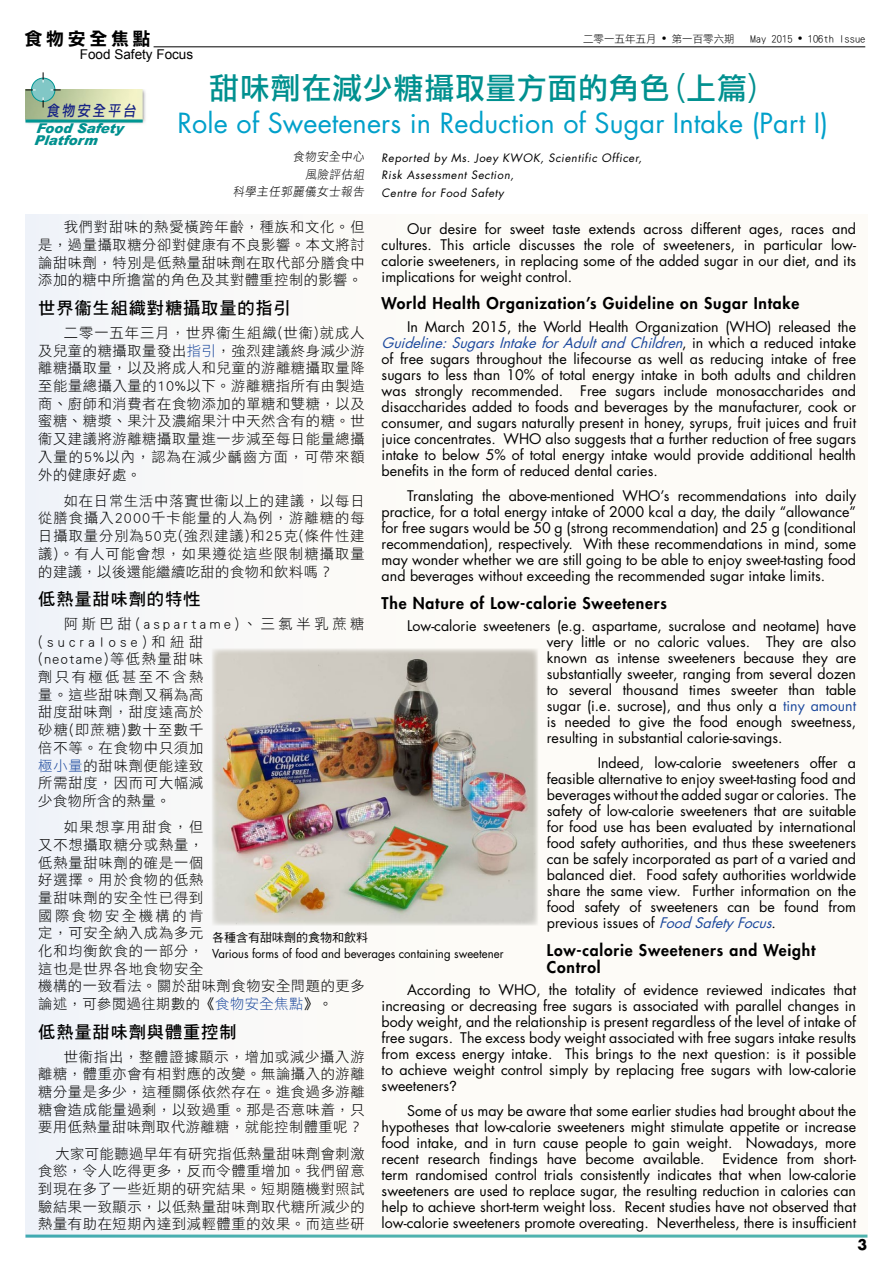
<style>
.page{position:relative;width:893px;height:1263px;background:#fff}
.page>*{position:absolute;margin:0;border:0;box-sizing:border-box;transform-origin:0 0}
.t1{font:30px "DF Li Hei Md WIN BF";letter-spacing:.025em;color:#00908f}
.t2{font:27px "Futura";letter-spacing:.005em;color:#00a0ca}
.t3{font:18px "DF Li Hei W7 WIN BF";letter-spacing:.2em;color:#000}
.t4{font:17.25px "DF Hei Bd HK BF";letter-spacing:.05em;color:#000}
.t5{font:800 15.75px/16.8px "Futura";letter-spacing:.05em;color:#000}
.t6{font:15px "DF Li Hei Md WIN BF";color:#172385;scale:.85 1}
.t7{font:14.25px/16px "Futura";color:#000;text-align:justify}
.t8{font:14.25px/17.7px "DF Li Hei W3 WINP BF";letter-spacing:.06em;color:#000;text-align:justify}
.t9{font:14.25px/17.7px "DF Li Hei W3 WINP BF";letter-spacing:.085em;color:#000}
.t10{font:700 14.25px "Futura";color:#000}
.t11{font:italic 900 13.5px/12px "Arial";color:#00908f}
.t12{font:13.5px "Arial";color:#000}
.t13{font:12px "Futura";color:#000;scale:.95 1}
.t14{font:12px/17.7px "DF Hei Lt HK BF";color:#000;text-align:right;scale:.95 1}
.t15{font:12px "DF Hei Md HKSCS U";color:#000}
.t16{font:11.25px/17.5px "Futura";color:#000}
.t17{font:10.5px "DF Li Hei W3 WIN BF";color:#000}
.s1{font-family:"Arial";font-size:13.5px}
.s2{color:#1b489d}
.s3{font-style:italic;color:#1b489d}
.s4{font-family:"Helvetica"}
</style>
<div class="page">
<hr style="left:154px;top:47px;width:711px;height:1px;background:#000">
<div style="left:26px;top:214px;width:841px;height:1023px;background:#fdfbf7"></div>
<img style="left:212px;top:649px;width:326px;height:276px">
<img style="left:26px;top:90px;width:120px;height:34px">
<div style="left:32px;top:78px;width:23px;height:24px;background:#81c7c6;border-radius:50%"></div>
<div style="left:31px;top:78px;width:24px;height:24px;border:1px solid #009693;border-radius:50%"></div>
<hr style="left:26px;top:120px;width:117px;height:3px;background:#009693">
<p class="t3" style="left:25px;top:30px;width:127px">食物安全焦點</p>
<p class="t12" style="left:80px;top:46px;width:115px">Food Safety Focus</p>
<p class="t17" style="left:583px;top:33px;width:153px">二零一五年五月 <span class="s1">•</span> 第一百零六期</p>
<p class="t17" style="left:751px;top:33px;width:116px">May 2015 <span class="s1">•</span> 106th Issue</p>
<p class="t6" style="left:47px;top:103px;width:109px">食物安全平台</p>
<p class="t11" style="left:34px;top:122px;width:91px">Food Safety<br>Platform</p>
<h1 class="t1" style="left:209px;top:73px;width:555px">甜味劑在減少糖攝取量方面的角色(上篇)</h1>
<h2 class="t2" style="left:177px;top:105px;width:652px">Role of Sweeteners in Reduction of Sugar Intake (Part I)</h2>
<p class="t14" style="left:233px;top:147px;width:142px">食物安全中心<br>風險評估組<br>科學主任郭麗儀女士報告</p>
<p class="t16" style="left:382px;top:149px;width:264px">Reported by Ms. Joey KWOK, Scientific Officer,<br>Risk Assessment Section,<br>Centre for Food Safety</p>
<p class="t8" style="left:38px;top:218px;width:328px;text-indent:26px">我們對甜味的熱愛橫跨年齡，種族和文化。但是，過量攝取糖分卻對健康有不良影響。本文將討論甜味劑，特別是低熱量甜味劑在取代部分膳食中添加的糖中所擔當的角色及其對體重控制的影響。</p>
<p class="t4" style="left:38px;top:299px;width:254px">世界衞生組織對糖攝取量的指引</p>
<p class="t8" style="left:38px;top:324px;width:328px;text-indent:26px">二零一五年三月，世界衞生組織(世衞)就成人及兒童的糖攝取量發出<span class="s2">指引</span>，強烈建議終身減少游離糖攝取量，以及將成人和兒童的游離糖攝取量降至能量總攝入量的10%以下。游離糖指所有由製造商、廚師和消費者在食物添加的單糖和雙糖，以及蜜糖、糖漿、果汁及濃縮果汁中天然含有的糖。世衞又建議將游離糖攝取量進一步減至每日能量總攝入量的5%以內，認為在減少齲齒方面，可帶來額外的健康好處。</p>
<p class="t8" style="left:38px;top:492px;width:328px;text-indent:26px">如在日常生活中落實世衞以上的建議，以每日從膳食攝入2000千卡能量的人為例，游離糖的每日攝取量分別為50克(強烈建議)和25克(條件性建議)。有人可能會想，如果遵從這些限制糖攝取量的建議，以後還能繼續吃甜的食物和飲料嗎？</p>
<p class="t4" style="left:38px;top:590px;width:164px">低熱量甜味劑的特性</p>
<p class="t9" style="left:38px;top:615px;width:328px;text-indent:26px">阿斯巴甜(aspartame)、三氯半乳蔗糖(sucralose)和紐甜<br>(neotame)等低熱量甜味<br>劑只有極低甚至不含熱<br>量。這些甜味劑又稱為高<br>甜度甜味劑，甜度遠高於<br>砂糖(即蔗糖)數十至數千<br>倍不等。在食物中只須加<br><span class="s2">極小量</span>的甜味劑便能達致<br>所需甜度，因而可大幅減<br>少食物所含的熱量。</p>
<p class="t8" style="left:38px;top:818px;width:328px;text-align:left;text-indent:26px">如果想享用甜食，但<br>又不想攝取糖分或熱量，<br>低熱量甜味劑的確是一個<br>好選擇。用於食物的低熱<br>量甜味劑的安全性已得到<br>國際食物安全機構的肯<br>定，可安全納入成為多元<br>化和均衡飲食的一部分，<br>這也是世界各地食物安全<br>機構的一致看法。關於甜味劑食物安全問題的更多論述，可參閱過往期數的《<span class="s2">食物安全焦點</span>》。</p>
<p class="t4" style="left:38px;top:1023px;width:200px">低熱量甜味劑與體重控制</p>
<p class="t8" style="left:38px;top:1047px;width:328px;text-indent:26px">世衞指出，整體證據顯示，增加或減少攝入游離糖，體重亦會有相對應的改變。無論攝入的游離糖分量是多少，這種關係依然存在。進食過多游離糖會造成能量過剩，以致過重。那是否意味着，只要用低熱量甜味劑取代游離糖，就能控制體重呢？</p>
<p class="t8" style="left:38px;top:1144px;width:328px;text-indent:17px">大家可能聽過早年有研究指低熱量甜味劑會刺激食慾，令人吃得更多，反而令體重增加。我們留意到現在多了一些近期的研究結果。短期隨機對照試驗結果一致顯示，以低熱量甜味劑取代糖所減少的熱量有助在短期內達到減輕體重的效果。而這些研</p>
<p class="t7" style="left:382px;top:221px;width:476px;text-indent:26px">Our desire for sweet taste extends across different ages, races and cultures. This article discusses the role of sweeteners, in particular low&shy;calorie sweeteners, in replacing some of the added sugar in our diet, and its implications for weight control.</p>
<p class="t5" style="left:382px;top:295px;width:419px">World Health Organization’s Guideline on Sugar Intake</p>
<p class="t7" style="left:382px;top:319px;width:476px;text-indent:26px">In March 2015, the World Health Organization (WHO) released the <span class="s3">Guideline:SugarsIntakeforAdultandChildren</span>, i n w h i c h a r e d u c e d i n t a k e of free sugars throughout the lifecourse as well as reducing intake of free sugars to less than 10% of total energy intake in both adults and children was strongly recommended. Free sugars include monosaccharides and disaccharides added to foods and beverages by the manufacturer, cook or consumer, and sugars naturally present in honey, syrups, fruit juices and fruit juice concentrates. WHO also suggests that a further reduction of free sugars intake to below 5% of total energy intake would provide additional health benefits in the form of reduced dental caries.</p>
<p class="t7" style="left:382px;top:488px;width:476px;text-indent:26px">Translating the above-mentioned WHO’s recommendations into daily practice, for a total energy intake of 2000 kcal a day, the daily “allowance” for free sugars would be 50 g (strong recommendation) and 25 g (conditional recommendation), respectively. With these recommendations in mind, some may wonder whether we are still going to be able to enjoy sweet-tasting food and beverages without exceeding the recommended sugar intake limits.</p>
<p class="t5" style="left:382px;top:594px;width:287px">The Nature of Low-calorie Sweeteners</p>
<p class="t7" style="left:547px;top:618px;width:311px;text-indent:-140px">Low-calorie sweeteners (e.g. aspartame, sucralose and neotame) have very little or no caloric values. They are also known as intense sweeteners because they are substantially sweeter, ranging from several dozen to several thousand times sweeter than table sugar (i.e. sucrose), and thus only a <span class="s2">tiny amount </span>is needed to give the food enough sweetness, resulting in substantial calorie-savings.</p>
<p class="t7" style="left:547px;top:755px;width:311px;text-indent:51px">Indeed, low-calorie sweeteners offer a feasible alternative to enjoy sweet-tasting food and beverages without the added sugar or calories. The safety of low-calorie sweeteners that are suitable for food use has been evaluated by international food safety authorities, and thus these sweeteners can be safely incorporated as part of a varied and balanced diet. Food safety authorities worldwide share the same view. Further information on the food safety of sweeteners can be found from p rev i o u s i s s u e s o f <span class="s3">FoodSafety Focus</span>.</p>
<p class="t5" style="left:547px;top:941px;width:270px">Low-calorie Sweeteners and Weight<br>Control</p>
<p class="t7" style="left:382px;top:982px;width:476px;text-indent:26px">According to WHO, the totality of evidence reviewed indicates that increasing or decreasing free sugars is associated with parallel changes in body weight, and the relationship is present regardless of the level of intake of free sugars. The excess body weight associated with free sugars intake results from excess energy intake. This brings to the next question: is it possible to achieve weight control simply by replacing free sugars with low-calorie sweeteners<span class="s4">?</span></p>
<p class="t7" style="left:382px;top:1103px;width:476px;text-indent:26px">Some of us may be aware that some earlier studies had brought about the hypotheses that low-calorie sweeteners might stimulate appetite or increase food intake, and in turn cause people to gain weight. Nowadays, more recent research findings have become available.</p>
<p class="t15" style="left:212px;top:931px;width:157px">各種含有甜味劑的食物和飲料</p>
<p class="t13" style="left:212px;top:946px;width:308px">Various forms of food and beverages containing sweetener</p>
<p class="t7" style="left:382px;top:1151px;width:476px;text-indent:341px">Evidence from short&shy;term randomised control trials consistently indicates that when low-calorie sweeteners are used to replace sugar, the resulting reduction in calories can help to achieve short-term weight loss. Recent studies have not observed that low-calorie sweeteners promote overeating. Nevertheless, there is insufficient</p>
<p class="t10" style="left:858px;top:1235px;width:11px">3</p>
</div>
